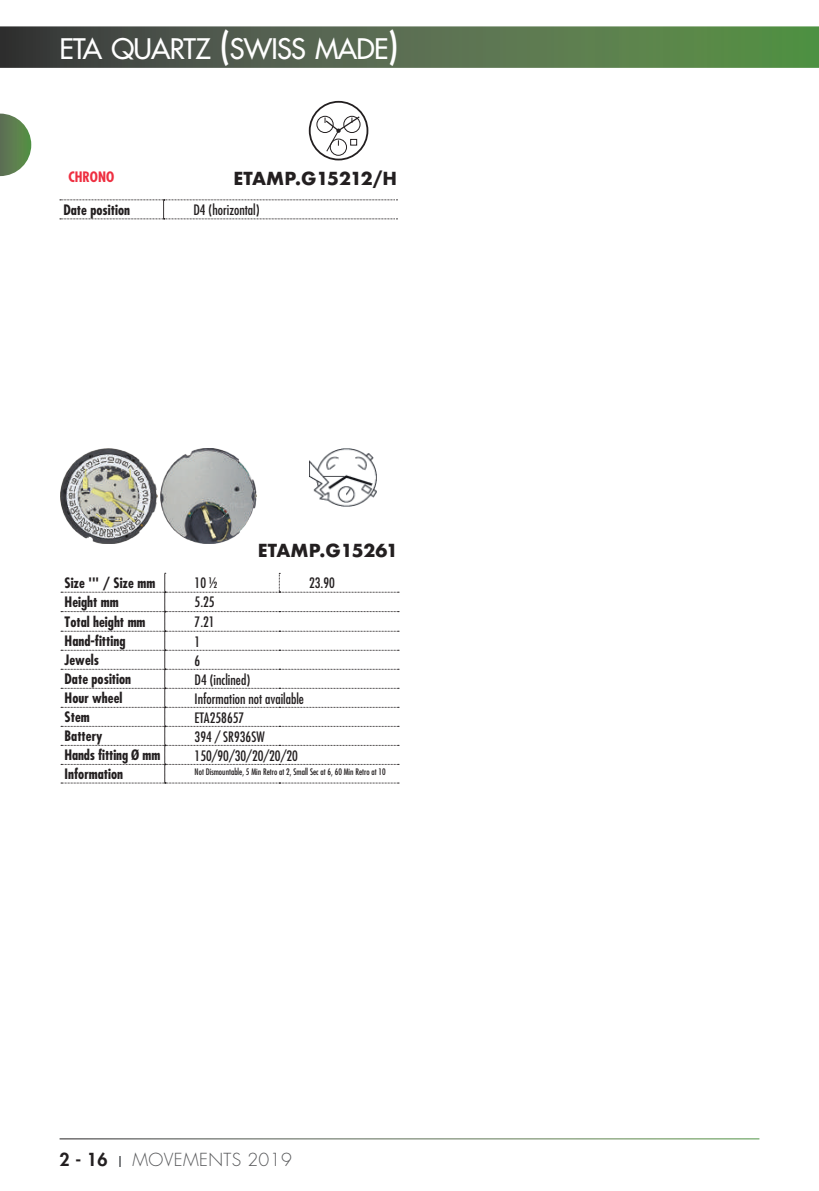
<style>
.page{position:relative;width:819px;height:1191px;background:#fff}
.page>*{position:absolute;margin:0;border:0;box-sizing:border-box;transform-origin:0 0}
.t1{font:27.65px "Futura";letter-spacing:-.025em;color:#fff}
.t2{font:700 17.5px "Futura";color:#231f20}
.t3{font:300 17.5px "Futura";letter-spacing:.02em;color:#57585a}
.t4{font:800 17.5px "Futura";color:#231f20}
.t5{font:700 condensed 14px "Futura";color:#231f20}
.t6{font:condensed 14px "Futura";color:#231f20}
.t7{font:700 condensed 14px "Futura";color:#ee2f41}
.t8{font:condensed 8.75px "Futura";color:#231f20}
.s1{font-size:36.75px}
</style>
<div class="page">
<svg style="left:0;top:26px;width:819px;height:42px;background:#546c4c"></svg>
<svg style="left:0;top:114px;width:31px;height:62px"></svg>
<svg style="left:61px;top:573px;width:338px;height:210px"></svg>
<img style="left:310px;top:448px;width:67px;height:59px">
<img style="left:160px;top:448px;width:97px;height:95px">
<img style="left:61px;top:448px;width:97px;height:95px">
<svg style="left:60px;top:200px;width:337px;height:20px"></svg>
<div style="left:309px;top:101px;width:59px;height:59px;border:2px solid #231f20;border-radius:50%"></div>
<div style="left:316px;top:116px;width:17px;height:17px;border:1px solid #231f20;border-radius:50%"></div>
<div style="left:330px;top:139px;width:17px;height:17px;border:1px solid #231f20;border-radius:50%"></div>
<svg style="left:324px;top:115px;width:37px;height:37px"></svg>
<h1 class="t1" style="left:60px;top:31px;width:340px">ETA QUARTZ <span class="s1">(</span>SWISS MADE<span class="s1">)</span></h1>
<p class="t7" style="left:68px;top:168px;width:47px">CHRONO</p>
<p class="t2" style="left:233px;top:166px;width:165px">ETAMP.G15212/H</p>
<p class="t5" style="left:63px;top:200px;width:68px">Date position</p>
<p class="t6" style="left:193px;top:201px;width:68px">D4 (horizontal)</p>
<p class="t2" style="left:258px;top:537px;width:142px">ETAMP.G15261</p>
<p class="t5" style="left:65px;top:574px;width:92px">Size ''' / Size mm</p>
<p class="t6" style="left:194px;top:574px;width:25px">10 ½</p>
<p class="t6" style="left:309px;top:574px;width:27px">23.90</p>
<p class="t5" style="left:65px;top:593px;width:56px">Height mm</p>
<p class="t6" style="left:194px;top:593px;width:22px">5.25</p>
<p class="t5" style="left:65px;top:612px;width:82px">Total height mm</p>
<p class="t6" style="left:194px;top:613px;width:22px">7.21</p>
<p class="t5" style="left:65px;top:632px;width:62px">Hand-fitting</p>
<p class="t6" style="left:194px;top:632px;width:7px">1</p>
<p class="t5" style="left:65px;top:651px;width:36px">Jewels</p>
<p class="t6" style="left:194px;top:651px;width:7px">6</p>
<p class="t5" style="left:65px;top:670px;width:68px">Date position</p>
<p class="t6" style="left:194px;top:670px;width:57px">D4 (inclined)</p>
<p class="t5" style="left:65px;top:689px;width:59px">Hour wheel</p>
<p class="t6" style="left:194px;top:689px;width:111px">Information not available</p>
<p class="t5" style="left:65px;top:708px;width:27px">Stem</p>
<p class="t6" style="left:194px;top:708px;width:51px">ETA258657</p>
<p class="t5" style="left:65px;top:727px;width:39px">Battery</p>
<p class="t6" style="left:194px;top:727px;width:71px">394 / SR936SW</p>
<p class="t5" style="left:65px;top:746px;width:97px">Hands fitting Ø mm</p>
<p class="t6" style="left:194px;top:746px;width:105px">150/90/30/20/20/20</p>
<p class="t5" style="left:65px;top:765px;width:60px">Information</p>
<p class="t8" style="left:194px;top:766px;width:193px">Not Dismountable, 5 Min Retro at 2, Small Sec at 6, 60 Min Retro at 10</p>
<p class="t4" style="left:60px;top:1148px;width:49px">2 - 16</p>
<p class="t3" style="left:132px;top:1148px;width:161px">MOVEMENTS 2019</p>
</div>
